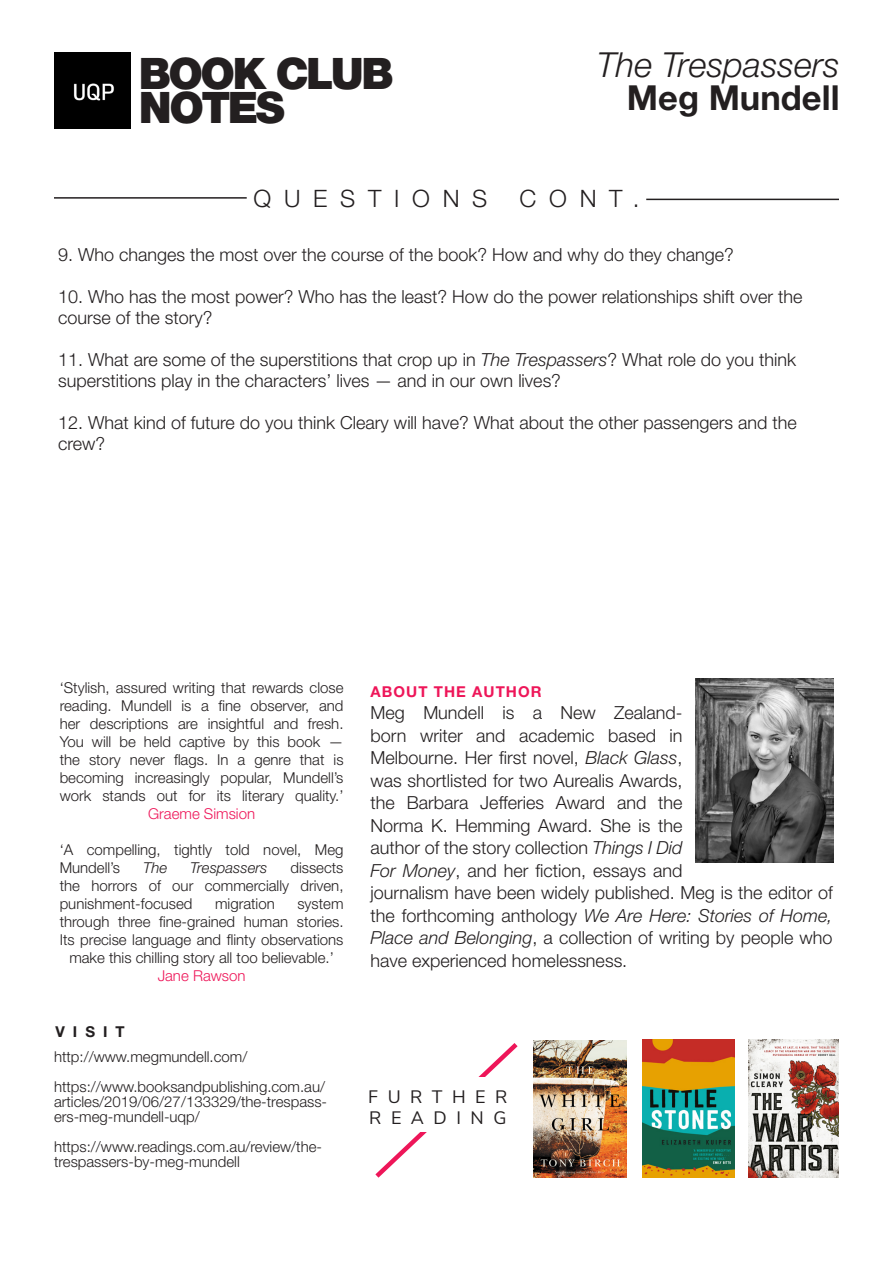
<style>
.page{position:relative;width:893px;height:1263px;background:#fff}
.page>*{position:absolute;margin:0;border:0;box-sizing:border-box;transform-origin:0 0}
.t1{font:900 43.5px "Helvetica Neue LT Std";letter-spacing:-.06em;color:#231f20}
.t2{font:italic 300 34.5px "Helvetica Neue LT Std";color:#231f20}
.t3{font:700 34.5px "Helvetica Neue LT Std";color:#231f20}
.t4{font:300 24px "Helvetica Neue LT Std";letter-spacing:.53em;color:#231f20}
.t5{font:300 18px/22.5px "Helvetica Neue LT Std";color:#231f20}
.t6{font:18px "Nunito Sans";letter-spacing:.53em;color:#231f20}
.t7{font:300 15px/18px "Helvetica Neue LT Std";color:#231f20}
.t8{font:italic 300 15px "Helvetica Neue LT Std";color:#231f20}
.t9{font:700 15px "Helvetica Neue LT Std";letter-spacing:.07em;color:#ee1659}
.t10{font:300 15px "Helvetica Neue LT Std";color:#ee1659}
.t11{font:700 15px "Helvetica Neue LT Std";letter-spacing:.53em;color:#231f20}
.s1{font-style:italic}
.s2{color:#ee1659}
</style>
<div class="page">
<hr style="left:54px;top:197px;width:193px;height:2px;background:#231f20">
<img style="left:695px;top:678px;width:138px;height:184px">
<svg style="left:375px;top:1043px;width:143px;height:135px"></svg>
<div style="left:377px;top:1077px;width:122px;height:55px;background:#fff"></div>
<img style="left:534px;top:1041px;width:92px;height:137px">
<img style="left:642px;top:1039px;width:93px;height:139px">
<img style="left:749px;top:1039px;width:90px;height:139px">
<img style="left:54px;top:52px;width:77px;height:77px">
<hr style="left:646px;top:199px;width:193px;height:1px;background:#231f20">
<p class="t1" style="left:139px;top:47px;width:256px">BOOK CLUB</p>
<p class="t1" style="left:139px;top:82px;width:147px">NOTES</p>
<p class="t2" style="left:597px;top:44px;width:244px">The Trespassers</p>
<p class="t3" style="left:627px;top:76px;width:214px">Meg Mundell</p>
<p class="t4" style="left:254px;top:184px;width:235px">QUESTIONS</p>
<p class="t4" style="left:520px;top:184px;width:121px">CONT.</p>
<p class="t5" style="left:58px;top:243px;width:677px">9. Who changes the most over the course of the book? How and why do they change?</p>
<p class="t5" style="left:58px;top:286px;width:746px;line-height:21px">10. Who has the most power? Who has the least? How do the power relationships shift over the course of the story?</p>
<p class="t5" style="left:58px;top:348px;width:739px">11. What are some of the superstitions that crop up in <span class="s1">The Trespassers</span>? What role do you think</p>
<p class="t5" style="left:58px;top:369px;width:504px">superstitions play in the characters’ lives — and in our own lives?</p>
<p class="t5" style="left:58px;top:412px;width:740px;line-height:21px">12. What kind of future do you think Cleary will have? What about the other passengers and the crew?</p>
<p class="t7" style="left:60px;top:678px;width:285px;text-align:center">‘Stylish, assured writing that rewards close reading. Mundell is a fine observer, and her descriptions are insightful and fresh.<br>You will be held captive by this book — the story never flags. In a genre that is becoming increasingly popular, Mundell’s work stands out for its literary quality.’ <span class="s2">Graeme Simsion</span></p>
<p class="t7" style="left:60px;top:840px;width:285px">‘A compelling, tightly told novel, Meg<br>Mundell’s</p>
<p class="t7" style="left:60px;top:858px;width:285px;text-align:justify;text-indent:231px">dissects the horrors of our commercially driven, punishment-focused</p>
<p class="t8" style="left:143px;top:859px;width:26px">The</p>
<p class="t8" style="left:190px;top:859px;width:79px">Trespassers</p>
<p class="t7" style="left:215px;top:894px;width:61px">migration</p>
<p class="t7" style="left:297px;top:894px;width:48px">system</p>
<p class="t7" style="left:60px;top:912px;width:285px">through three fine-grained human stories.</p>
<p class="t7" style="left:60px;top:930px;width:285px">Its precise language and flinty observations</p>
<p class="t7" style="left:69px;top:948px;width:266px">make this chilling story all too believable.’</p>
<p class="t10" style="left:158px;top:966px;width:89px">Jane Rawson</p>
<p class="t11" style="left:56px;top:1022px;width:70px">VISIT</p>
<p class="t7" style="left:54px;top:1047px;width:195px">http://www.megmundell.com/</p>
<p class="t7" style="left:54px;top:1079px;width:275px;line-height:15px">https://www.booksandpublishing.com.au/ articles/2019/06/27/133329/the-trespass&shy;ers-meg-mundell-uqp/</p>
<p class="t7" style="left:54px;top:1139px;width:270px;line-height:15px">https://www.readings.com.au/review/the&shy;trespassers-by-meg-mundell</p>
<p class="t9" style="left:371px;top:682px;width:173px">ABOUT THE AUTHOR</p>
<p class="t5" style="left:371px;top:701px;width:464px">Meg Mundell is a New Zealand-<br>born writer and academic based in<br>Melbourne. Her first novel, <span class="s1">Black Glass</span>,<br>was shortlisted for two Aurealis Awards,<br>the Barbara Jefferies Award and the<br>Norma K. Hemming Award. She is the<br>author of the story collection <span class="s1">Things I Did<br>For Money</span>, and her fiction, essays and<br>journalism have been widely published. Meg is the editor of the forthcoming anthology <span class="s1">We Are Here: Stories of Home, Place and Belonging</span>, a collection of writing by people who have experienced homelessness.</p>
<p class="t6" style="left:368px;top:1083px;width:141px">FURTHER</p>
<p class="t6" style="left:369px;top:1105px;width:139px">READING</p>
</div>
